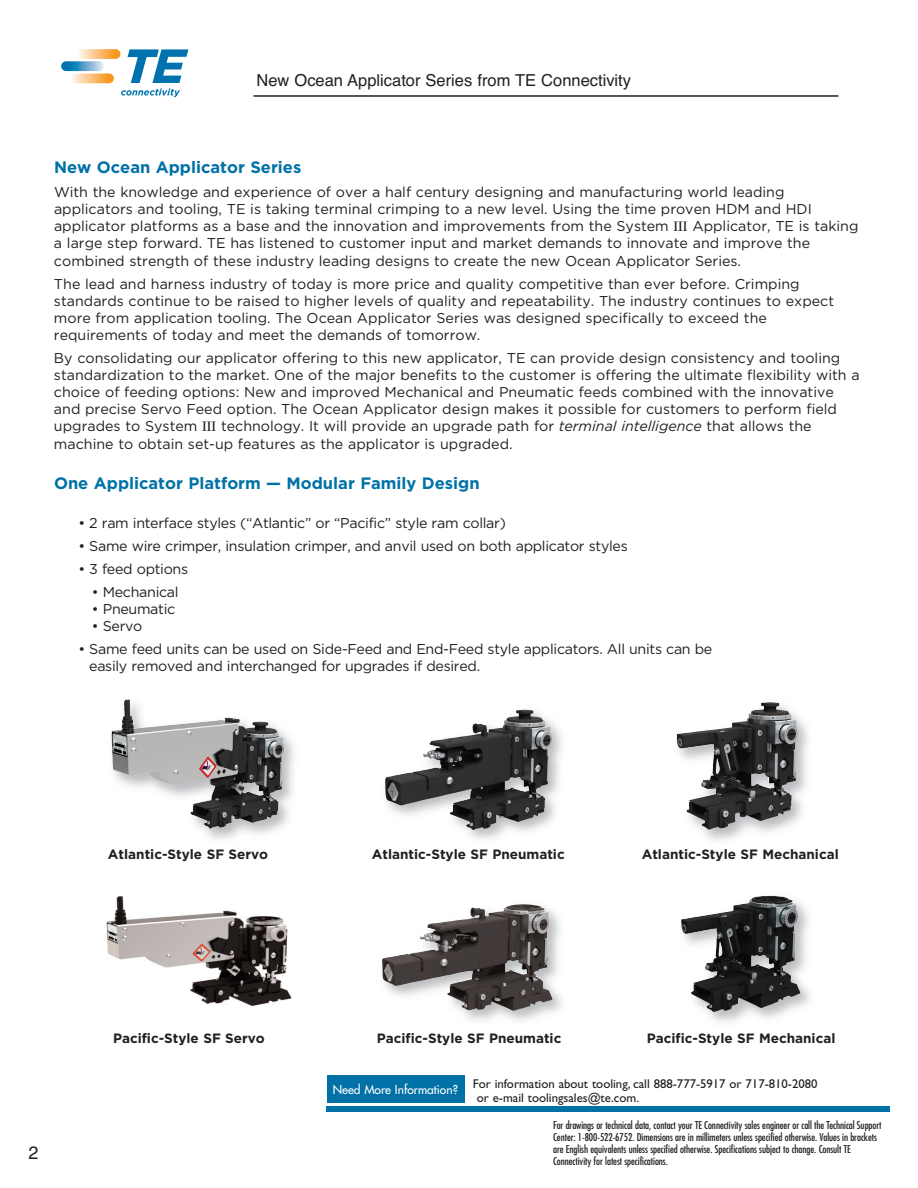
<style>
.page{position:relative;width:918px;height:1188px;background:#fff}
.page>*{position:absolute;margin:0;border:0;box-sizing:border-box;transform-origin:0 0}
.t1{font:18px "Helvetica";color:#231f20}
.t2{font:700 16.5px "Gotham";color:#0071a7}
.t3{font:16.5px "Helvetica";color:#231f20}
.t4{font:14.25px/17.1px "Gotham";color:#231f20}
.t5{font:14.25px/17.1px "Gotham";letter-spacing:-.02em;color:#231f20}
.t6{font:700 13.5px "Gotham";color:#231f20}
.t7{font:12.75px/13.5px "Gill Sans";color:#231f20}
.t8{font:condensed 10.5px/12px "Futura";letter-spacing:-.005em;color:#231f20}
.s1{font-family:"Times"}
.s2{font-style:italic}
</style>
<div class="page">
<div style="left:327px;top:1106px;width:563px;height:5px;background:#0071a7"></div>
<div style="left:327px;top:1075px;width:137px;height:28px;background:#0071a7"></div>
<svg style="left:77px;top:49px;width:43px;height:10px"></svg>
<svg style="left:71px;top:74px;width:43px;height:9px"></svg>
<svg style="left:61px;top:61px;width:43px;height:10px"></svg>
<svg style="left:128px;top:49px;width:60px;height:34px"></svg>
<svg style="left:121px;top:89px;width:59px;height:8px"></svg>
<hr style="left:254px;top:95px;width:585px;height:2px;background:#231f20">
<img style="left:385px;top:709px;width:167px;height:121px">
<img style="left:677px;top:702px;width:121px;height:128px">
<img style="left:111px;top:699px;width:174px;height:130px">
<img style="left:382px;top:904px;width:171px;height:107px">
<img style="left:681px;top:895px;width:119px;height:117px">
<img style="left:106px;top:896px;width:186px;height:111px">
<p class="t3" style="left:257px;top:74px;width:376px">New Ocean Applicator Series from TE Connectivity</p>
<p class="t2" style="left:54px;top:161px;width:249px">New Ocean Applicator Series</p>
<p class="t4" style="left:54px;top:184px;width:806px">With the knowledge and experience of over a half century designing and manufacturing world leading applicators and tooling, TE is taking terminal crimping to a new level. Using the time proven HDM and HDI applicator platforms as a base and the innovation and improvements from the System <span class="s1">III</span> Applicator, TE is taking a large step forward. TE has listened to customer input and market demands to innovate and improve the combined strength of these industry leading designs to create the new Ocean Applicator Series.</p>
<p class="t4" style="left:54px;top:276px;width:782px">The lead and harness industry of today is more price and quality competitive than ever before. Crimping standards continue to be raised to higher levels of quality and repeatability. The industry continues to expect more from application tooling. The Ocean Applicator Series was designed specifically to exceed the requirements of today and meet the demands of tomorrow.</p>
<p class="t4" style="left:54px;top:350px;width:807px">By consolidating our applicator offering to this new applicator, TE can provide design consistency and tooling standardization to the market. One of the major benefits to the customer is offering the ultimate flexibility with a choice of feeding options: New and improved Mechanical and Pneumatic feeds combined with the innovative and precise Servo Feed option. The Ocean Applicator design makes it possible for customers to perform field upgrades to System <span class="s1">III</span> technology. It will provide an upgrade path for <span class="s2">terminal intelligence</span> that allows the machine to obtain set-up features as the applicator is upgraded.</p>
<p class="t2" style="left:54px;top:477px;width:427px">One Applicator Platform — Modular Family Design</p>
<p class="t5" style="left:78px;top:515px;width:429px">• 2 ram interface styles (“Atlantic” or “Pacific” style ram collar)</p>
<p class="t5" style="left:78px;top:538px;width:551px">• Same wire crimper, insulation crimper, and anvil used on both applicator styles</p>
<p class="t5" style="left:78px;top:561px;width:111px">• 3 feed options</p>
<p class="t5" style="left:92px;top:584px;width:88px">• Mechanical</p>
<p class="t5" style="left:92px;top:602px;width:85px">• Pneumatic</p>
<p class="t4" style="left:92px;top:619px;width:52px">• Servo</p>
<p class="t5" style="left:89px;top:642px;width:625px;text-indent:-11px">• Same feed units can be used on Side-Feed and End-Feed style applicators. All units can be easily removed and interchanged for upgrades if desired.</p>
<p class="t1" style="left:29px;top:1146px;width:12px">2</p>
<p class="t6" style="left:108px;top:849px;width:162px">Atlantic-Style SF Servo</p>
<p class="t6" style="left:372px;top:849px;width:195px">Atlantic-Style SF Pneumatic</p>
<p class="t6" style="left:642px;top:849px;width:199px">Atlantic-Style SF Mechanical</p>
<p class="t6" style="left:113px;top:1033px;width:153px">Pacific-Style SF Servo</p>
<p class="t6" style="left:377px;top:1033px;width:186px">Pacific-Style SF Pneumatic</p>
<p class="t6" style="left:647px;top:1033px;width:190px">Pacific-Style SF Mechanical</p>
<p class="t7" style="left:477px;top:1078px;width:342px;text-indent:-144px"><sub>Need</sub> <sub>More</sub> <sub>Information?</sub> For information about tooling, call 888-777-5917 or 717-810-2080 or e-mail toolingsales@te.com.</p>
<p class="t8" style="left:553px;top:1120px;width:330px">For drawings or technical data, contact your TE Connectivity sales engineer or call the Technical Support Center: 1-800-522-6752. Dimensions are in millimeters unless specified otherwise. Values in brackets are English equivalents unless specified otherwise. Specifications subject to change. Consult TE Connectivity for latest specifications.</p>
</div>
